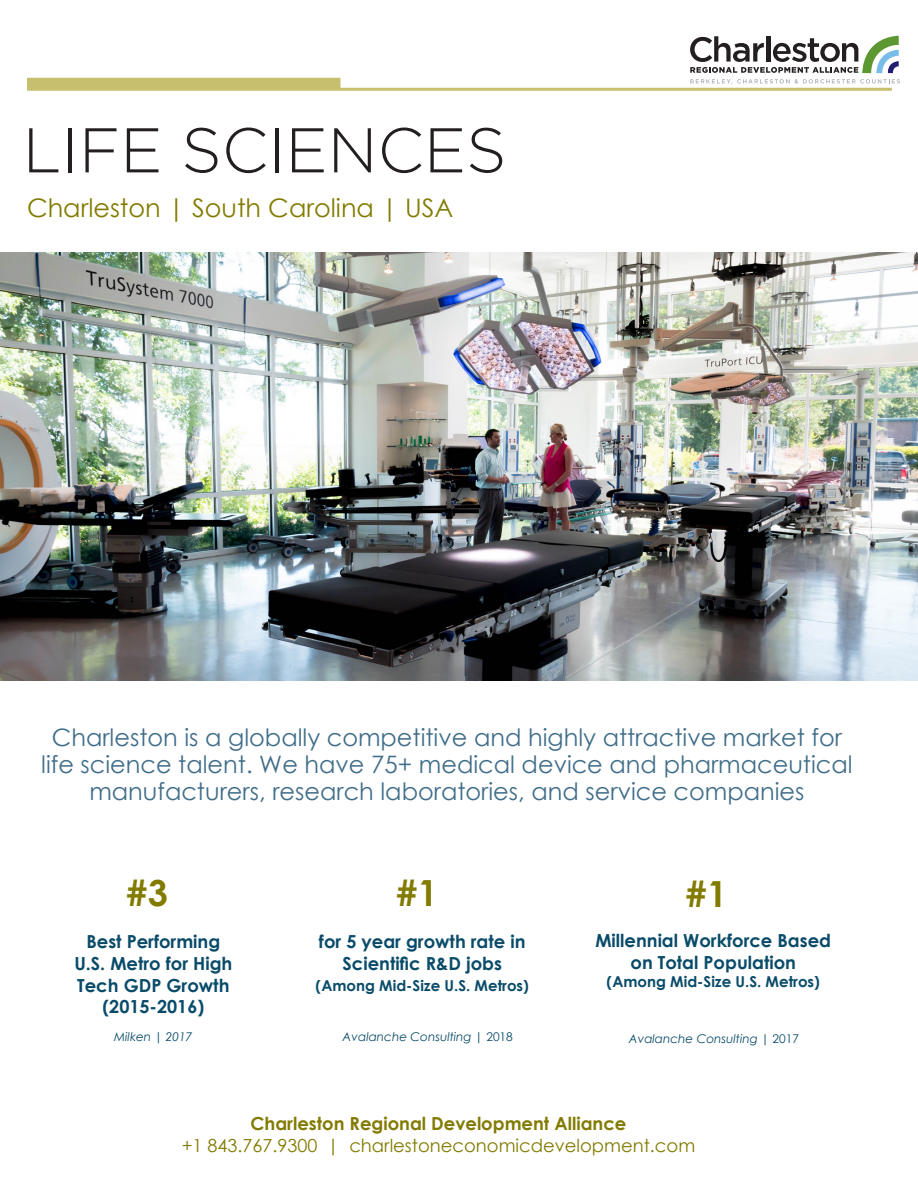
<style>
.page{position:relative;width:918px;height:1188px;background:#fff}
.page>*{position:absolute;margin:0;border:0;box-sizing:border-box;transform-origin:0 0}
.TITLE_46{font:300 63px "Gotham";color:#231f20}
.TEXT_Blue_Left{font:700 36px "Century Gothic";color:#827b00}
.SUBTITLE_Gold_17_PT{font:25.5px "Century Gothic";color:#827b00}
.Paragraph_Style_5{font:24px/27px "Century Gothic";color:#406d89;text-align:center}
.TEXT_Blue_Left-2{font:700 18px/21.6px "Century Gothic";color:#094b69;text-align:center}
.TEXT_Blue_Center{font:18px "Century Gothic";color:#827b00}
.TEXT_Blue_Center-2{font:700 18px "Century Gothic";color:#827b00}
.TEXT_Blue_Left-3{font:700 15px "Century Gothic";color:#094b69}
.TEXT_Blue_Left-4{font:italic 12px "Century Gothic";color:#094b69}
.s1{font-style:normal}
</style>
<div class="page">
<img style="left:0;top:253px;width:918px;height:427px">
<svg style="left:27px;top:36px;width:873px;height:55px"></svg>
<p class="TITLE_46" style="left:23px;top:110px;width:485px">LIFE SCIENCES</p>
<p class="SUBTITLE_Gold_17_PT" style="left:27px;top:190px;width:428px">Charleston | South Carolina | USA</p>
<p class="Paragraph_Style_5" style="left:41px;top:723px;width:813px">Charleston is a globally competitive and highly attractive market for life science talent. We have 75+ medical device and pharmaceutical manufacturers, research laboratories, and service companies</p>
<p class="TEXT_Blue_Left" style="left:126px;top:866px;width:43px">#3</p>
<p class="TEXT_Blue_Left" style="left:686px;top:867px;width:43px">#1</p>
<p class="TEXT_Blue_Left-2" style="left:74px;top:930px;width:160px">Best Performing<br>U.S. Metro for High<br>Tech GDP Growth (2015-2016)</p>
<p class="TEXT_Blue_Left-4" style="left:114px;top:1028px;width:80px">Milken | 2017</p>
<p class="TEXT_Blue_Left" style="left:396px;top:866px;width:43px">#1</p>
<p class="TEXT_Blue_Left-2" style="left:595px;top:929px;width:237px">Millennial Workforce Based on Total Population</p>
<p class="TEXT_Blue_Left-3" style="left:607px;top:970px;width:215px">(Among Mid-Size U.S. Metros)</p>
<p class="TEXT_Blue_Left-2" style="left:319px;top:930px;width:208px">for 5 year growth rate in<br>Scientific R&amp;D jobs</p>
<p class="TEXT_Blue_Left-3" style="left:316px;top:974px;width:215px">(Among Mid-Size U.S. Metros)</p>
<p class="TEXT_Blue_Left-4" style="left:343px;top:1029px;width:172px">Avalanche Consulting | <span class="s1">2018</span></p>
<p class="TEXT_Blue_Left-4" style="left:629px;top:1030px;width:172px">Avalanche Consulting | <span class="s1">2017</span></p>
<p class="TEXT_Blue_Center-2" style="left:251px;top:1110px;width:377px">Charleston Regional Development Alliance</p>
<p class="TEXT_Blue_Center" style="left:182px;top:1133px;width:515px">+1 843.767.9300 | charlestoneconomicdevelopment.com</p>
</div>
